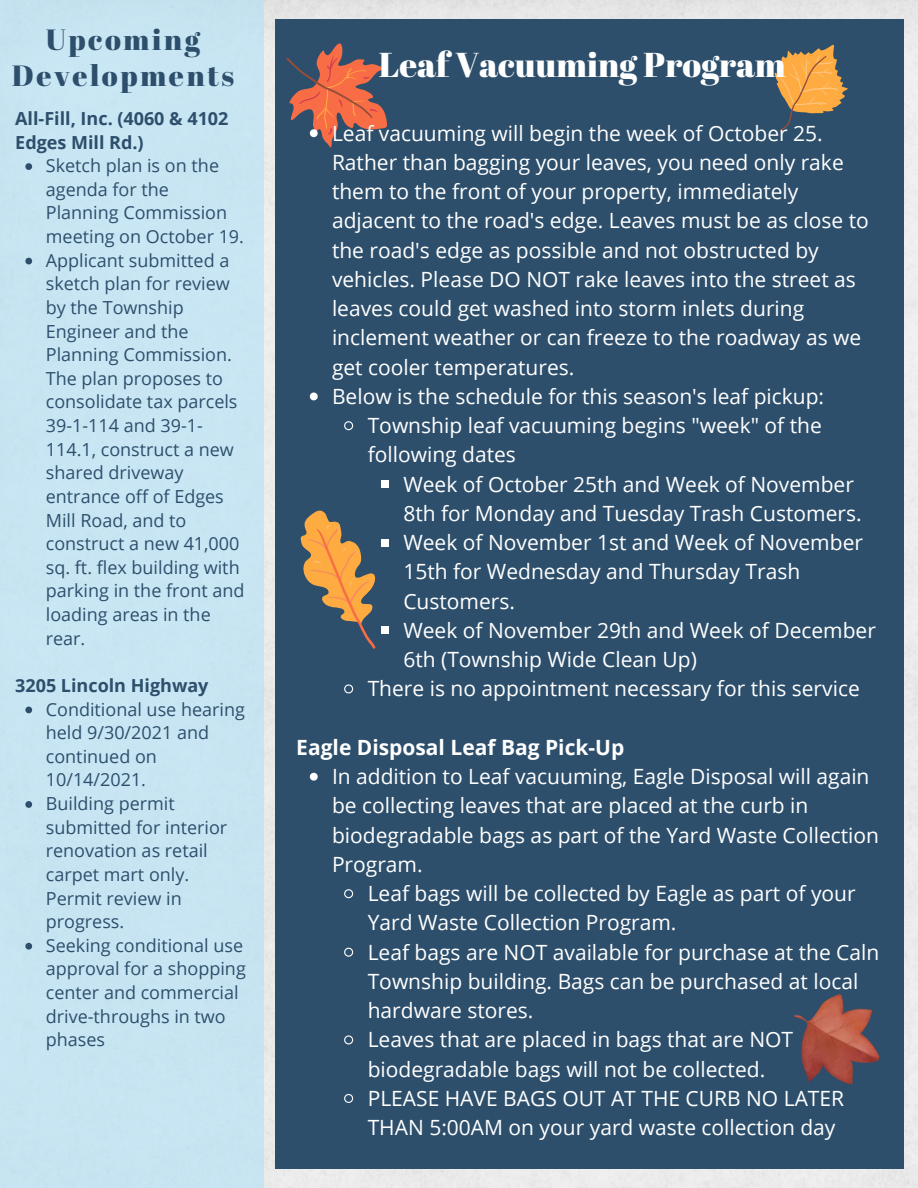
<style>
.page{position:relative;width:918px;height:1188px;background:#fff}
.page>*{position:absolute;margin:0;border:0;box-sizing:border-box;transform-origin:0 0}
.t1{font:34.5px "Abril Fatface";color:#fff}
.t2{font:29.25px/36px "Abril Fatface";letter-spacing:.09em;color:#2d4f6c;text-align:center}
.t3{font:21px/29.2px "Open Sans";color:#fff}
.t4{font:700 21px "Open Sans";color:#fff}
.t5{font:18px/23.7px "Open Sans";color:#2d4f6c}
.t6{font:700 18px/23.7px "Open Sans";color:#2d4f6c}
</style>
<div class="page">
<img style="left:263px;top:0;width:655px;height:1188px">
<div style="left:0;top:0;width:263px;height:1188px;background:#c8e5f3"></div>
<div style="left:275px;top:19px;width:629px;height:1150px;background:#2d4f6c"></div>
<svg style="left:774px;top:44px;width:74px;height:88px"></svg>
<svg style="left:816px;top:72px;width:8px;height:6px"></svg>
<svg style="left:271px;top:28px;width:117px;height:144px"></svg>
<svg style="left:310px;top:393px;width:8px;height:7px"></svg>
<svg style="left:344px;top:421px;width:10px;height:10px"></svg>
<div style="left:381px;top:480px;width:8px;height:8px;background:#fff"></div>
<div style="left:381px;top:539px;width:8px;height:8px;background:#fff"></div>
<div style="left:381px;top:627px;width:8px;height:7px;background:#fff"></div>
<svg style="left:344px;top:684px;width:10px;height:10px"></svg>
<svg style="left:310px;top:773px;width:8px;height:8px"></svg>
<svg style="left:344px;top:889px;width:10px;height:10px"></svg>
<svg style="left:344px;top:947px;width:10px;height:10px"></svg>
<svg style="left:344px;top:1035px;width:10px;height:10px"></svg>
<svg style="left:344px;top:1094px;width:10px;height:9px"></svg>
<svg style="left:300px;top:510px;width:76px;height:139px"></svg>
<img style="left:794px;top:994px;width:86px;height:91px">
<svg style="left:25px;top:163px;width:7px;height:7px"></svg>
<svg style="left:25px;top:258px;width:7px;height:6px"></svg>
<svg style="left:25px;top:707px;width:7px;height:6px"></svg>
<svg style="left:25px;top:801px;width:7px;height:7px"></svg>
<svg style="left:25px;top:943px;width:7px;height:7px"></svg>
<p class="t2" style="left:12px;top:21px;width:224px">Upcoming<br>Developments</p>
<p class="t6" style="left:15px;top:106px;width:215px">All-Fill, Inc. (4060 &amp; 4102<br>Edges Mill Rd.)</p>
<p class="t5" style="left:46px;top:153px;width:200px">Sketch plan is on the agenda for the<br>Planning Commission meeting on October 19.</p>
<p class="t5" style="left:46px;top:248px;width:200px">Applicant submitted a sketch plan for review by the Township<br>Engineer and the<br>Planning Commission.<br>The plan proposes to consolidate tax parcels<br>39-1-114 and 39-1-<br>114.1, construct a new shared driveway entrance off of Edges<br>Mill Road, and to construct a new 41,000 sq. ft. flex building with parking in the front and loading areas in the rear.</p>
<p class="t6" style="left:15px;top:673px;width:195px">3205 Lincoln Highway</p>
<p class="t5" style="left:46px;top:697px;width:201px">Conditional use hearing held 9/30/2021 and continued on<br>10/14/2021.</p>
<p class="t5" style="left:46px;top:791px;width:183px">Building permit submitted for interior renovation as retail carpet mart only.<br>Permit review in progress.</p>
<p class="t5" style="left:46px;top:933px;width:202px">Seeking conditional use approval for a shopping center and commercial drive-throughs in two phases</p>
<p class="t1" style="left:379px;top:41px;width:408px">Leaf Vacuuming Program</p>
<p class="t3" style="left:332px;top:118px;width:538px">Leaf vacuuming will begin the week of October 25.<br>Rather than bagging your leaves, you need only rake them to the front of your property, immediately adjacent to the road's edge. Leaves must be as close to the road's edge as possible and not obstructed by vehicles. Please DO NOT rake leaves into the street as leaves could get washed into storm inlets during inclement weather or can freeze to the roadway as we get cooler temperatures.</p>
<p class="t3" style="left:332px;top:381px;width:494px">Below is the schedule for this season's leaf pickup:</p>
<p class="t3" style="left:368px;top:410px;width:456px">Township leaf vacuuming begins "week" of the following dates</p>
<p class="t3" style="left:403px;top:469px;width:460px">Week of October 25th and Week of November<br>8th for Monday and Tuesday Trash Customers.</p>
<p class="t3" style="left:403px;top:527px;width:461px">Week of November 1st and Week of November<br>15th for Wednesday and Thursday Trash<br>Customers.</p>
<p class="t3" style="left:403px;top:615px;width:474px">Week of November 29th and Week of December<br>6th (Township Wide Clean Up)</p>
<p class="t3" style="left:368px;top:673px;width:494px">There is no appointment necessary for this service</p>
<p class="t4" style="left:296px;top:732px;width:330px">Eagle Disposal Leaf Bag Pick-Up</p>
<p class="t3" style="left:332px;top:761px;width:549px">In addition to Leaf vacuuming, Eagle Disposal will again be collecting leaves that are placed at the curb in biodegradable bags as part of the Yard Waste Collection Program.</p>
<p class="t3" style="left:368px;top:878px;width:490px">Leaf bags will be collected by Eagle as part of your<br>Yard Waste Collection Program.</p>
<p class="t3" style="left:368px;top:937px;width:513px">Leaf bags are NOT available for purchase at the Caln<br>Township building. Bags can be purchased at local hardware stores.</p>
<p class="t3" style="left:368px;top:1024px;width:427px">Leaves that are placed in bags that are NOT biodegradable bags will not be collected.</p>
<p class="t3" style="left:368px;top:1083px;width:478px">PLEASE HAVE BAGS OUT AT THE CURB NO LATER<br>THAN 5:00AM on your yard waste collection day</p>
</div>
